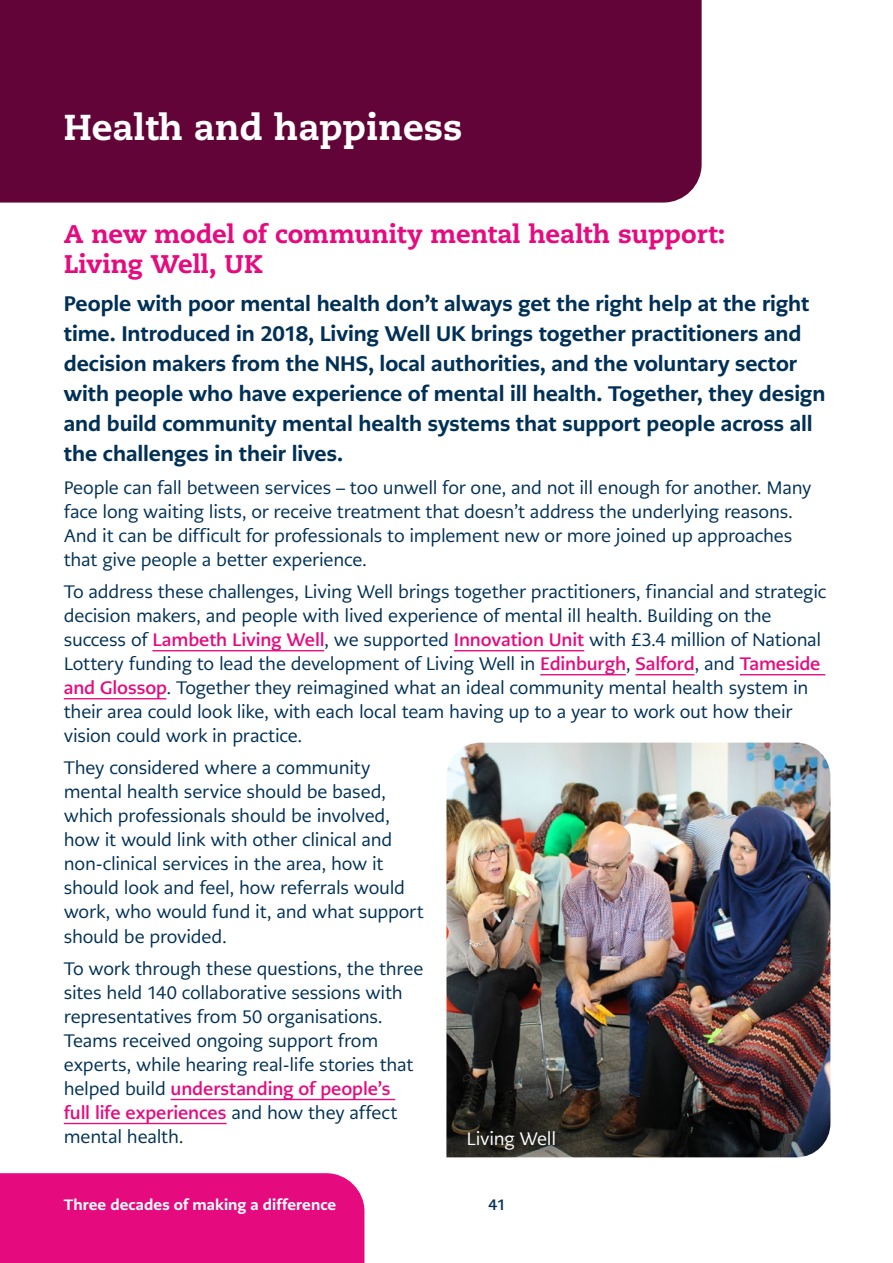
<style>
.page{position:relative;width:893px;height:1263px;background:#fff}
.page>*{position:absolute;margin:0;border:0;box-sizing:border-box;transform-origin:0 0}
.H2{font:800 36px "Caecilia LT Pro 85";color:#fff}
.H3{font:800 25.5px/30px "Caecilia LT Pro 85";letter-spacing:-.005em;color:#e50b7e}
.Intro_section{font:800 21px/30px "PMN Caecilia Sans Text";letter-spacing:-.005em;color:#003056}
.Body__P{font:18px/24px "PMN Caecilia Sans Text";letter-spacing:-.01em;color:#003056}
.t1{font:18px "PMN Caecilia Sans Text";letter-spacing:-.015em;color:#fff}
.t2{font:800 15px "PMN Caecilia Sans Text";letter-spacing:.005em;color:#fff}
.t3{font:700 15px "PMN Caecilia Sans Text";color:#003056}
.s1{font-weight:700;color:#e50b7e}
</style>
<div class="page">
<div style="left:0;top:0;width:702px;height:203px;background:#620438"></div>
<div style="left:0;top:1173px;width:364px;height:90px;background:#e50b7e"></div>
<hr style="left:152px;top:650px;width:172px;height:1px;background:#e50b7e">
<hr style="left:454px;top:650px;width:130px;height:1px;background:#e50b7e">
<hr style="left:540px;top:674px;width:86px;height:1px;background:#e50b7e">
<hr style="left:635px;top:674px;width:59px;height:1px;background:#e50b7e">
<hr style="left:740px;top:674px;width:85px;height:1px;background:#e50b7e">
<hr style="left:64px;top:698px;width:102px;height:1px;background:#e50b7e">
<img style="left:446px;top:743px;width:384px;height:331px">
<img style="left:446px;top:1074px;width:384px;height:83px">
<hr style="left:171px;top:1099px;width:224px;height:1px;background:#e50b7e">
<hr style="left:64px;top:1123px;width:163px;height:1px;background:#e50b7e">
<h2 class="H2" style="left:64px;top:103px;width:400px">Health and happiness</h2>
<h3 class="H3" style="left:64px;top:218px;width:663px">A new model of community mental health support:<br>Living Well, UK</h3>
<p class="Intro_section" style="left:64px;top:289px;width:763px">People with poor mental health don’t always get the right help at the right time. Introduced in 2018, Living Well UK brings together practitioners and decision makers from the NHS, local authorities, and the voluntary sector with people who have experience of mental ill health. Together, they design and build community mental health systems that support people across all the challenges in their lives.</p>
<p class="Body__P" style="left:64px;top:475px;width:749px">People can fall between services – too unwell for one, and not ill enough for another. Many face long waiting lists, or receive treatment that doesn’t address the underlying reasons.<br>And it can be difficult for professionals to implement new or more joined up approaches that give people a better experience.</p>
<p class="Body__P" style="left:64px;top:580px;width:764px">To address these challenges, Living Well brings together practitioners, financial and strategic decision makers, and people with lived experience of mental ill health. Building on the success of <span class="s1">Lambeth Living Well</span>, we supported <span class="s1">Innovation Unit</span> with £3.4 million of National Lottery funding to lead the development of Living Well in <span class="s1">Edinburgh</span>, <span class="s1">Salford</span>, and <span class="s1">Tameside and Glossop</span>. Together they reimagined what an ideal community mental health system in their area could look like, with each local team having up to a year to work out how their vision could work in practice.</p>
<p class="Body__P" style="left:64px;top:756px;width:362px">They considered where a community mental health service should be based, which professionals should be involved, how it would link with other clinical and non-clinical services in the area, how it should look and feel, how referrals would work, who would fund it, and what support should be provided.</p>
<p class="Body__P" style="left:64px;top:956px;width:361px">To work through these questions, the three sites held 140 collaborative sessions with representatives from 50 organisations.<br>Teams received ongoing support from experts, while hearing real-life stories that helped build <span class="s1">understanding of people’s<br>full life experiences</span> and how they affect mental health.</p>
<p class="t1" style="left:467px;top:1127px;width:91px">Living Well</p>
<p class="t2" style="left:64px;top:1194px;width:274px">Three decades of making a difference</p>
<p class="t3" style="left:488px;top:1195px;width:19px">41</p>
</div>
